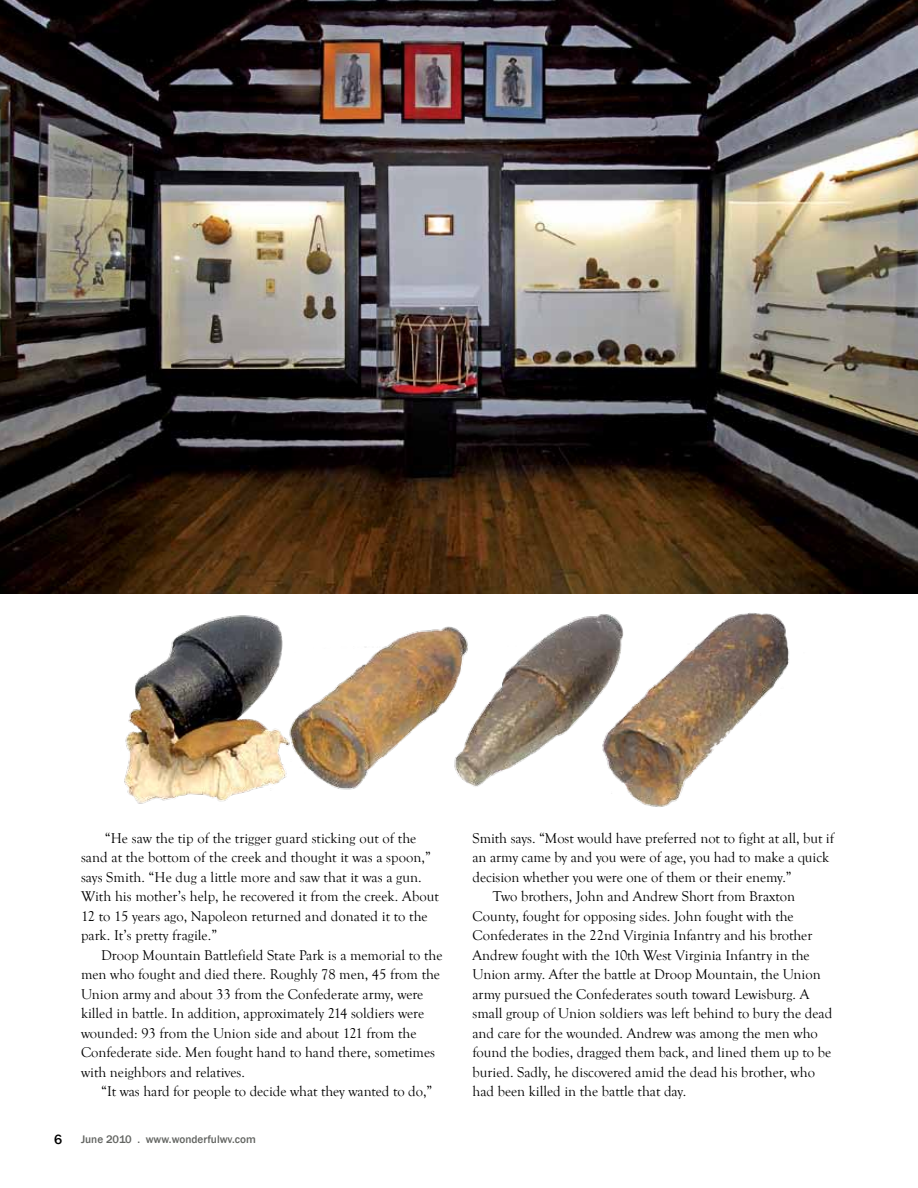
<style>
.page{position:relative;width:918px;height:1188px;background:#fff}
.page>*{position:absolute;margin:0;border:0;box-sizing:border-box;transform-origin:0 0}
.t1{font:14.55px/19.5px "Goudy Old Style T";color:#000}
.t2{font:500 13.8px "Franklin Gothic";color:#000}
.t3{font:500 11.25px "Franklin Gothic";color:#636562}
</style>
<div class="page">
<img style="left:0;top:0;width:918px;height:594px">
<img style="left:124px;top:613px;width:665px;height:194px">
<p class="t1" style="left:81px;top:829px;width:359px;text-indent:24px">“He saw the tip of the trigger guard sticking out of the sand at the bottom of the creek and thought it was a spoon,” says Smith. “He dug a little more and saw that it was a gun.<br>With his mother’s help, he recovered it from the creek. About 12 to 15 years ago, Napoleon returned and donated it to the park. It’s pretty fragile.”</p>
<p class="t1" style="left:81px;top:946px;width:363px;text-indent:20px">Droop Mountain Battlefield State Park is a memorial to the men who fought and died there. Roughly 78 men, 45 from the Union army and about 33 from the Confederate army, were killed in battle. In addition, approximately 214 soldiers were wounded: 93 from the Union side and about 121 from the Confederate side. Men fought hand to hand there, sometimes with neighbors and relatives.</p>
<p class="t1" style="left:101px;top:1082px;width:333px">“It was hard for people to decide what they wanted to do,”</p>
<p class="t2" style="left:54px;top:1131px;width:10px">6</p>
<p class="t3" style="left:81px;top:1132px;width:176px">June 2010 . www.wonderfulwv.com</p>
<p class="t1" style="left:472px;top:829px;width:363px">Smith says. “Most would have preferred not to fight at all, but if</p>
<p class="t1" style="left:472px;top:848px;width:358px">an army came by and you were of age, you had to make a quick</p>
<p class="t1" style="left:472px;top:868px;width:321px">decision whether you were one of them or their enemy.”</p>
<p class="t1" style="left:493px;top:887px;width:304px">Two brothers, John and Andrew Short from Braxton</p>
<p class="t1" style="left:472px;top:907px;width:323px">County, fought for opposing sides. John fought with the</p>
<p class="t1" style="left:472px;top:926px;width:341px">Confederates in the 22nd Virginia Infantry and his brother</p>
<p class="t1" style="left:472px;top:946px;width:339px">Andrew fought with the 10th West Virginia Infantry in the</p>
<p class="t1" style="left:472px;top:965px;width:350px">Union army. After the battle at Droop Mountain, the Union</p>
<p class="t1" style="left:472px;top:985px;width:338px">army pursued the Confederates south toward Lewisburg. A</p>
<p class="t1" style="left:472px;top:1004px;width:361px">small group of Union soldiers was left behind to bury the dead</p>
<p class="t1" style="left:472px;top:1024px;width:347px">and care for the wounded. Andrew was among the men who</p>
<p class="t1" style="left:472px;top:1043px;width:360px">found the bodies, dragged them back, and lined them up to be</p>
<p class="t1" style="left:472px;top:1063px;width:344px">buried. Sadly, he discovered amid the dead his brother, who</p>
<p class="t1" style="left:472px;top:1082px;width:215px">had been killed in the battle that day.</p>
</div>
